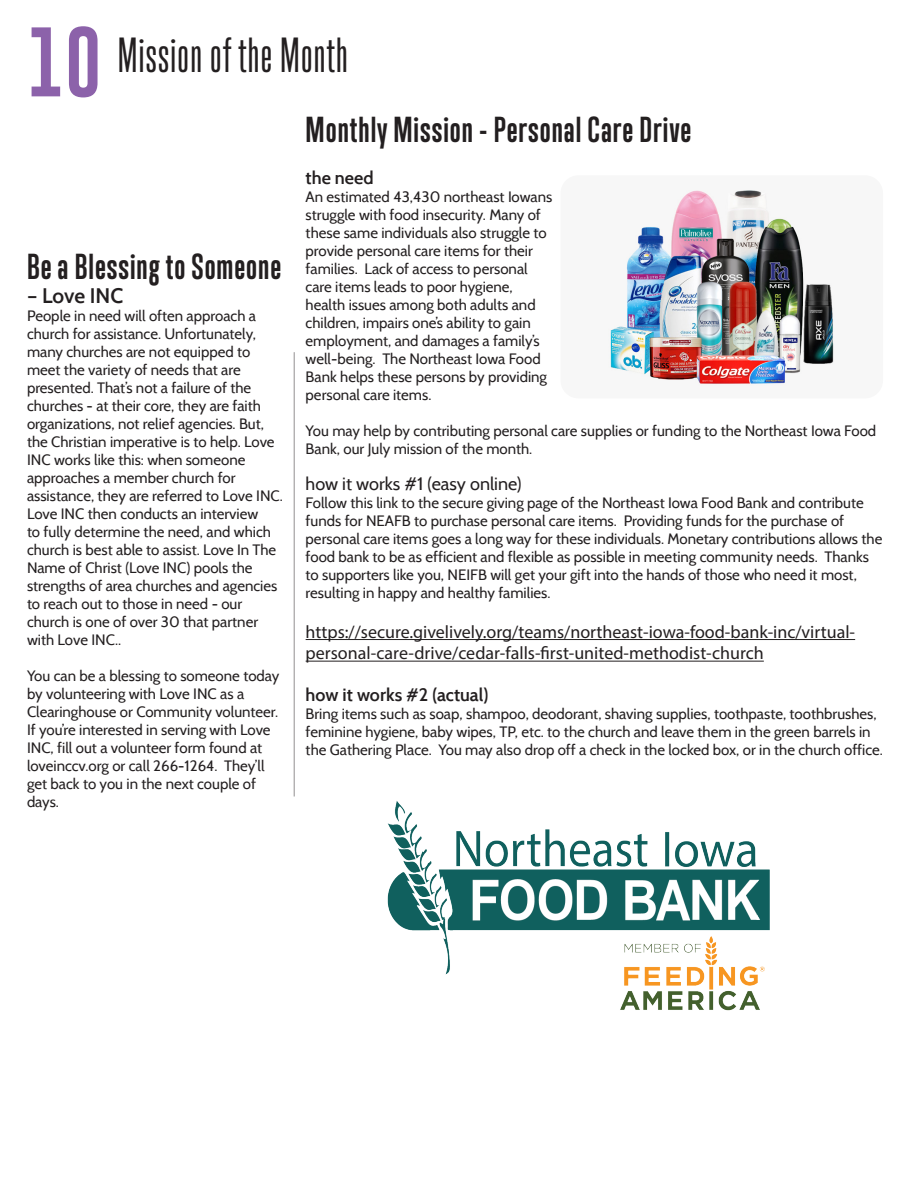
<style>
.page{position:relative;width:918px;height:1188px;background:#fff}
.page>*{position:absolute;margin:0;border:0;box-sizing:border-box;transform-origin:0 0}
.t1{font:72px "Gobold";color:#8c62aa}
.t2{font:45px "Trump Gothic Pro";letter-spacing:.03em;color:#231f20}
.t3{font:700 33px "Trump Gothic Pro";letter-spacing:.03em;color:#231f20}
.t4{font:600 21px "Cabin";letter-spacing:-.005em;color:#231f20}
.t5{font:18px/21.6px "Myriad Pro";color:#231f20}
.t6{font:600 18px "Cabin";color:#231f20}
.t7{font:18px "Cabin";color:#231f20}
.t8{font:15px/18px "Cabin";color:#231f20}
</style>
<div class="page">
<hr style="left:294px;top:352px;width:1px;height:445px;background:#231f20">
<hr style="left:306px;top:639px;width:549px;height:1px;background:#231f20">
<hr style="left:306px;top:661px;width:458px;height:1px;background:#231f20">
<img style="left:609px;top:190px;width:225px;height:196px">
<img style="left:387px;top:801px;width:383px;height:210px">
<p class="t1" style="left:27px;top:16px;width:76px">10</p>
<p class="t2" style="left:118px;top:29px;width:232px">Mission of the Month</p>
<p class="t3" style="left:27px;top:246px;width:256px">Be a Blessing to Someone</p>
<p class="t4" style="left:27px;top:283px;width:98px">– Love INC</p>
<p class="t8" style="left:27px;top:306px;width:257px">People in need will often approach a church for assistance. Unfortunately, many churches are not equipped to meet the variety of needs that are presented. That’s not a failure of the churches - at their core, they are faith organizations, not relief agencies. But, the Christian imperative is to help. Love INC works like this: when someone approaches a member church for assistance, they are referred to Love INC.<br>Love INC then conducts an interview<br>to fully determine the need, and which church is best able to assist. Love In The Name of Christ (Love INC) pools the strengths of area churches and agencies to reach out to those in need - our church is one of over 30 that partner with Love INC..</p>
<p class="t8" style="left:27px;top:666px;width:254px">You can be a blessing to someone today by volunteering with Love INC as a Clearinghouse or Community volunteer.<br>If you’re interested in serving with Love INC, fill out a volunteer form found at loveinccv.org or call 266-1264. They’ll get back to you in the next couple of days.</p>
<p class="t3" style="left:306px;top:109px;width:387px">Monthly Mission - Personal Care Drive</p>
<p class="t6" style="left:306px;top:167px;width:70px">the need</p>
<p class="t8" style="left:306px;top:188px;width:248px">An estimated 43,430 northeast Iowans struggle with food insecurity. Many of these same individuals also struggle to provide personal care items for their families. Lack of access to personal care items leads to poor hygiene, health issues among both adults and children, impairs one’s ability to gain employment, and damages a family’s well-being. The Northeast Iowa Food Bank helps these persons by providing personal care items.</p>
<p class="t8" style="left:306px;top:422px;width:572px">You may help by contributing personal care supplies or funding to the Northeast Iowa Food<br>Bank, our July mission of the month.</p>
<p class="t7" style="left:306px;top:473px;width:218px">how it works #1 (easy online)</p>
<p class="t8" style="left:306px;top:494px;width:578px">Follow this link to the secure giving page of the Northeast Iowa Food Bank and contribute funds for NEAFB to purchase personal care items. Providing funds for the purchase of personal care items goes a long way for these individuals. Monetary contributions allows the food bank to be as efficient and flexible as possible in meeting community needs. Thanks to supporters like you, NEIFB will get your gift into the hands of those who need it most, resulting in happy and healthy families.</p>
<p class="t5" style="left:306px;top:621px;width:551px">https://secure.givelively.org/teams/northeast-iowa-food-bank-inc/virtual&shy;personal-care-drive/cedar-falls-first-united-methodist-church</p>
<p class="t6" style="left:306px;top:684px;width:184px">how it works #2 (actual)</p>
<p class="t8" style="left:306px;top:705px;width:579px">Bring items such as soap, shampoo, deodorant, shaving supplies, toothpaste, toothbrushes, feminine hygiene, baby wipes, TP, etc. to the church and leave them in the green barrels in the Gathering Place. You may also drop off a check in the locked box, or in the church office.</p>
</div>
